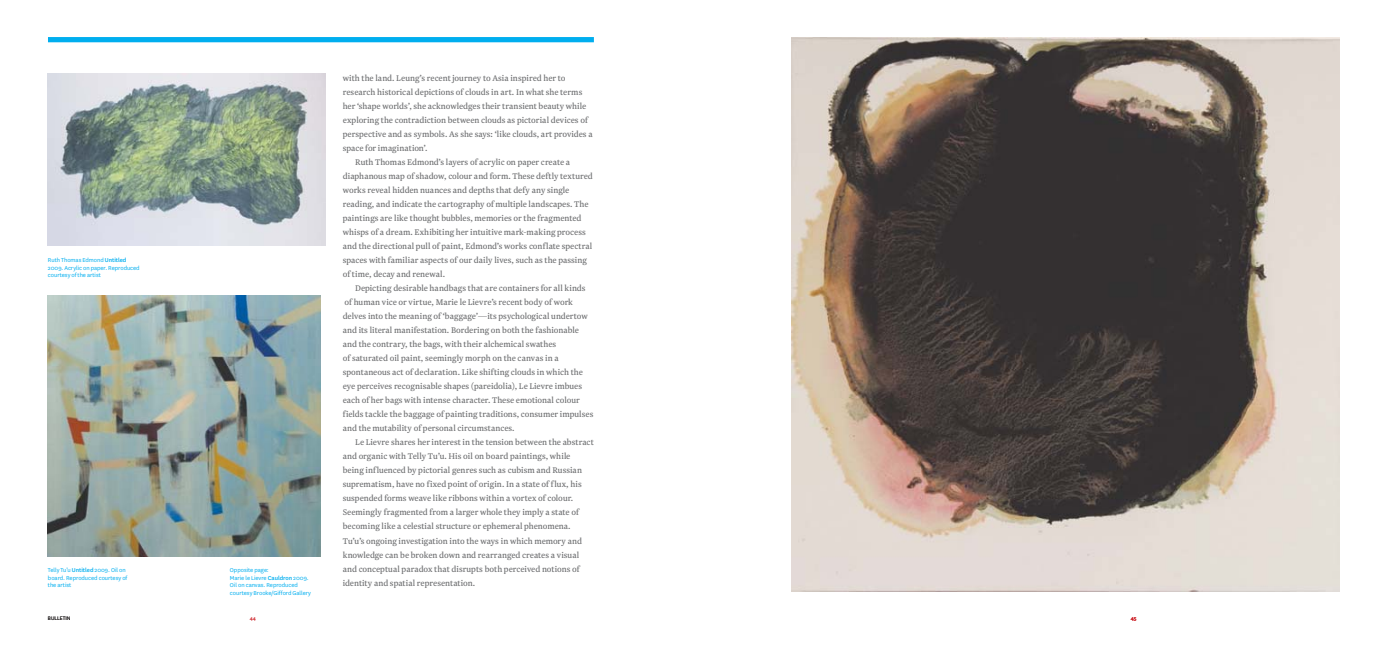
<style>
.page{position:relative;width:1388px;height:645px;background:#fff}
.page>*{position:absolute;margin:0;border:0;box-sizing:border-box;transform-origin:0 0}
.t1{font:9.62px "Newzald";color:#6d6e70}
.t2{font:6.56px/7.4px "National";letter-spacing:-.005em;color:#00aeef}
.t3{font:5.95px "National";color:#231f20}
.t4{font:600 5.69px "National";color:#cc1b22}
.s1{font-weight:500}
</style>
<div class="page">
<img style="left:791px;top:37px;width:548px;height:554px">
<img style="left:48px;top:295px;width:272px;height:261px">
<img style="left:48px;top:73px;width:277px;height:172px">
<div style="left:48px;top:37px;width:546px;height:5px;background:#00aeef"></div>
<p class="t2" style="left:48px;top:257px;width:93px">Ruth Thomas Edmond <span class="s1">Untitled<br></span>2009. Acrylic on paper. Reproduced courtesy of the artist</p>
<p class="t2" style="left:48px;top:566px;width:81px">Telly Tu’u <span class="s1">Untitled</span> 2009. Oil on board. Reproduced courtesy of the artist</p>
<p class="t2" style="left:230px;top:566px;width:83px">Opposite page:<br>Marie le Lievre <span class="s1">Cauldron</span> 2009.<br>Oil on canvas. Reproduced courtesy Brooke/Gifford Gallery</p>
<p class="t1" style="left:343px;top:74px;width:224px">with the land. Leung’s recent journey to Asia inspired her to</p>
<p class="t1" style="left:343px;top:88px;width:241px">research historical depictions of clouds in art. In what she terms</p>
<p class="t1" style="left:343px;top:102px;width:245px">her ‘shape worlds’, she acknowledges their transient beauty while</p>
<p class="t1" style="left:343px;top:116px;width:247px">exploring the contradiction between clouds as pictorial devices of</p>
<p class="t1" style="left:343px;top:130px;width:251px">perspective and as symbols. As she says: ‘like clouds, art provides a</p>
<p class="t1" style="left:343px;top:144px;width:86px">space for imagination’.</p>
<p class="t1" style="left:355px;top:158px;width:216px">Ruth Thomas Edmond’s layers of acrylic on paper create a</p>
<p class="t1" style="left:343px;top:172px;width:251px">diaphanous map of shadow, colour and form. These deftly textured</p>
<p class="t1" style="left:343px;top:186px;width:228px">works reveal hidden nuances and depths that defy any single</p>
<p class="t1" style="left:343px;top:200px;width:247px">reading, and indicate the cartography of multiple landscapes. The</p>
<p class="t1" style="left:343px;top:214px;width:240px">paintings are like thought bubbles, memories or the fragmented</p>
<p class="t1" style="left:343px;top:228px;width:244px">whisps of a dream. Exhibiting her intuitive mark-making process</p>
<p class="t1" style="left:343px;top:242px;width:251px">and the directional pull of paint, Edmond’s works conflate spectral</p>
<p class="t1" style="left:343px;top:256px;width:246px">spaces with familiar aspects of our daily lives, such as the passing</p>
<p class="t1" style="left:343px;top:270px;width:104px">of time, decay and renewal.</p>
<p class="t1" style="left:355px;top:284px;width:232px">Depicting desirable handbags that are containers for all kinds</p>
<p class="t1" style="left:344px;top:298px;width:230px">of human vice or virtue, Marie le Lievre’s recent body of work</p>
<p class="t1" style="left:343px;top:312px;width:246px">delves into the meaning of ‘baggage’—its psychological undertow</p>
<p class="t1" style="left:343px;top:326px;width:238px">and its literal manifestation. Bordering on both the fashionable</p>
<p class="t1" style="left:343px;top:340px;width:215px">and the contrary, the bags, with their alchemical swathes</p>
<p class="t1" style="left:343px;top:354px;width:217px">of saturated oil paint, seemingly morph on the canvas in a</p>
<p class="t1" style="left:343px;top:368px;width:241px">spontaneous act of declaration. Like shifting clouds in which the</p>
<p class="t1" style="left:343px;top:382px;width:241px">eye perceives recognisable shapes (pareidolia), Le Lievre imbues</p>
<p class="t1" style="left:343px;top:396px;width:238px">each of her bags with intense character. These emotional colour</p>
<p class="t1" style="left:343px;top:410px;width:252px">fields tackle the baggage of painting traditions, consumer impulses</p>
<p class="t1" style="left:343px;top:424px;width:173px">and the mutability of personal circumstances.</p>
<p class="t1" style="left:355px;top:438px;width:240px">Le Lievre shares her interest in the tension between the abstract</p>
<p class="t1" style="left:343px;top:452px;width:229px">and organic with Telly Tu’u. His oil on board paintings, while</p>
<p class="t1" style="left:343px;top:466px;width:241px">being influenced by pictorial genres such as cubism and Russian</p>
<p class="t1" style="left:343px;top:480px;width:240px">suprematism, have no fixed point of origin. In a state of flux, his</p>
<p class="t1" style="left:343px;top:494px;width:232px">suspended forms weave like ribbons within a vortex of colour.</p>
<p class="t1" style="left:343px;top:508px;width:238px">Seemingly fragmented from a larger whole they imply a state of</p>
<p class="t1" style="left:343px;top:522px;width:229px">becoming like a celestial structure or ephemeral phenomena.</p>
<p class="t1" style="left:343px;top:536px;width:241px">Tu’u’s ongoing investigation into the ways in which memory and</p>
<p class="t1" style="left:343px;top:550px;width:238px">knowledge can be broken down and rearranged creates a visual</p>
<p class="t1" style="left:343px;top:564px;width:238px">and conceptual paradox that disrupts both perceived notions of</p>
<p class="t1" style="left:343px;top:578px;width:134px">identity and spatial representation.</p>
<p class="t3" style="left:48px;top:615px;width:24px">BULLETIN</p>
<p class="t4" style="left:250px;top:615px;width:8px">44</p>
<p class="t4" style="left:1130px;top:615px;width:7px">45</p>
</div>
